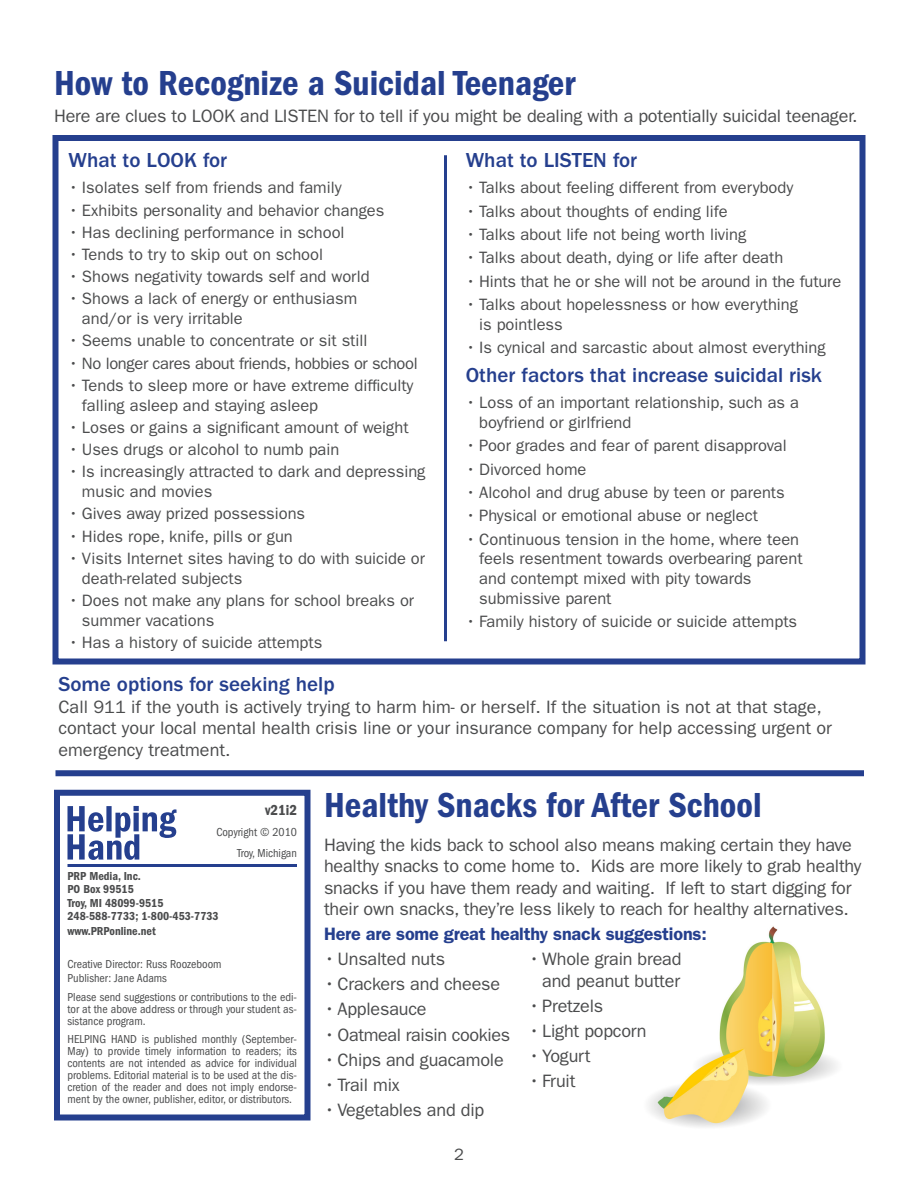
<style>
.page{position:relative;width:918px;height:1188px;background:#fff}
.page>*{position:absolute;margin:0;border:0;box-sizing:border-box;transform-origin:0 0}
.article_title{font:600 condensed 36px "Franklin Gothic";color:#253f8e}
.t1{font:500 21px "Franklin Gothic";color:#253f8e}
.t2{font:18px/21.6px "Franklin Gothic";letter-spacing:-.01em;color:#4b4c4d}
.t3{font:600 18px "Franklin Gothic";letter-spacing:-.01em;color:#253f8e}
.t4{font:16.5px/19.8px "Franklin Gothic";color:#4b4c4d}
.t5{font:16.5px "Franklin Gothic";letter-spacing:-.02em;color:#4b4c4d}
.t6{font:600 condensed 15px "Franklin Gothic";color:#4b4c4d}
.t7{font:condensed 12px/12px "Franklin Gothic";color:#4b4c4d;text-align:justify}
.t8{font:600 condensed 12px "Franklin Gothic";color:#4b4c4d}
</style>
<div class="page">
<svg style="left:67px;top:806px;width:110px;height:54px"></svg>
<div style="left:54px;top:790px;width:256px;height:330px;border:6px solid #253f8e"></div>
<hr style="left:68px;top:864px;width:229px;height:3px;background:#253f8e">
<div style="left:56px;top:770px;width:808px;height:6px;background:#253f8e"></div>
<img style="left:649px;top:926px;width:188px;height:201px">
<div style="left:52px;top:135px;width:814px;height:529px;border:6px solid #253f8e"></div>
<hr style="left:444px;top:155px;width:3px;height:486px;background:#253f8e">
<p class="article_title" style="left:54px;top:62px;width:523px">How to Recognize a Suicidal Teenager</p>
<p class="t2" style="left:54px;top:105px;width:805px">Here are clues to LOOK and LISTEN for to tell if you might be dealing with a potentially suicidal teenager.</p>
<p class="t1" style="left:68px;top:148px;width:160px">What to LOOK for</p>
<p class="t4" style="left:68px;top:178px;width:275px">• Isolates self from friends and family</p>
<p class="t4" style="left:68px;top:200px;width:317px">• Exhibits personality and behavior changes</p>
<p class="t4" style="left:68px;top:222px;width:278px">• Has declining performance in school</p>
<p class="t4" style="left:68px;top:245px;width:256px">• Tends to try to skip out on school</p>
<p class="t4" style="left:68px;top:267px;width:303px">• Shows negativity towards self and world</p>
<p class="t4" style="left:82px;top:289px;width:277px;text-indent:-14px">• Shows a lack of energy or enthusiasm and/or is very irritable</p>
<p class="t4" style="left:68px;top:331px;width:300px">• Seems unable to concentrate or sit still</p>
<p class="t5" style="left:68px;top:354px;width:351px">• No longer cares about friends, hobbies or school</p>
<p class="t4" style="left:82px;top:376px;width:333px;text-indent:-14px">• Tends to sleep more or have extreme difficulty falling asleep and staying asleep</p>
<p class="t4" style="left:68px;top:418px;width:342px">• Loses or gains a significant amount of weight</p>
<p class="t4" style="left:68px;top:440px;width:272px">• Uses drugs or alcohol to numb pain</p>
<p class="t4" style="left:82px;top:462px;width:345px;text-indent:-14px">• Is increasingly attracted to dark and depressing music and movies</p>
<p class="t4" style="left:68px;top:504px;width:238px">• Gives away prized possessions</p>
<p class="t4" style="left:68px;top:526px;width:226px">• Hides rope, knife, pills or gun</p>
<p class="t4" style="left:82px;top:549px;width:345px;text-indent:-14px">• Visits Internet sites having to do with suicide or death-related subjects</p>
<p class="t4" style="left:82px;top:591px;width:334px;text-indent:-14px">• Does not make any plans for school breaks or summer vacations</p>
<p class="t4" style="left:68px;top:633px;width:255px">• Has a history of suicide attempts</p>
<p class="t1" style="left:466px;top:148px;width:173px">What to LISTEN for</p>
<p class="t4" style="left:466px;top:178px;width:329px">• Talks about feeling different from everybody</p>
<p class="t4" style="left:466px;top:201px;width:263px">• Talks about thoughts of ending life</p>
<p class="t4" style="left:466px;top:225px;width:282px">• Talks about life not being worth living</p>
<p class="t4" style="left:466px;top:248px;width:319px">• Talks about death, dying or life after death</p>
<p class="t4" style="left:466px;top:271px;width:377px">• Hints that he or she will not be around in the future</p>
<p class="t4" style="left:479px;top:294px;width:320px;text-indent:-14px">• Talks about hopelessness or how everything is pointless</p>
<p class="t4" style="left:466px;top:338px;width:361px">• Is cynical and sarcastic about almost everything</p>
<p class="t1" style="left:466px;top:363px;width:358px">Other factors that increase suicidal risk</p>
<p class="t4" style="left:479px;top:393px;width:321px;text-indent:-14px">• Loss of an important relationship, such as a boyfriend or girlfriend</p>
<p class="t4" style="left:466px;top:436px;width:323px">• Poor grades and fear of parent disapproval</p>
<p class="t4" style="left:466px;top:459px;width:122px">• Divorced home</p>
<p class="t4" style="left:466px;top:483px;width:321px">• Alcohol and drug abuse by teen or parents</p>
<p class="t4" style="left:466px;top:506px;width:294px">• Physical or emotional abuse or neglect</p>
<p class="t4" style="left:479px;top:529px;width:325px;text-indent:-14px">• Continuous tension in the home, where teen feels resentment towards overbearing parent and contempt mixed with pity towards submissive parent</p>
<p class="t4" style="left:466px;top:612px;width:333px">• Family history of suicide or suicide attempts</p>
<p class="t1" style="left:58px;top:672px;width:281px">Some options for seeking help  </p>
<p class="t2" style="left:58px;top:696px;width:775px">Call 911 if the youth is actively trying to harm him- or herself. If the situation is not at that stage, contact your local mental health crisis line or your insurance company for help accessing urgent or emergency treatment.</p>
<p class="article_title" style="left:324px;top:784px;width:439px">Healthy Snacks for After School</p>
<p class="t6" style="left:265px;top:801px;width:33px">v21i2</p>
<p class="t7" style="left:216px;top:826px;width:82px">Copyright © 2010</p>
<p class="t7" style="left:237px;top:847px;width:61px">Troy, Michigan</p>
<p class="t2" style="left:324px;top:834px;width:539px">Having the kids back to school also means making certain they have healthy snacks to come home to. Kids are more likely to grab healthy snacks if you have them ready and waiting. If left to start digging for their own snacks, they’re less likely to reach for healthy alternatives.</p>
<p class="t3" style="left:324px;top:924px;width:384px">Here are some great healthy snack suggestions:</p>
<p class="t8" style="left:68px;top:869px;width:75px">PRP Media, Inc.</p>
<p class="t8" style="left:68px;top:882px;width:68px">PO Box 99515</p>
<p class="t8" style="left:68px;top:896px;width:98px">Troy, MI 48099-9515</p>
<p class="t8" style="left:68px;top:909px;width:153px">248-588-7733; 1-800-453-7733</p>
<p class="t8" style="left:68px;top:924px;width:90px">www.PRPonline.net</p>
<p class="t7" style="left:68px;top:958px;width:156px;line-height:13.5px">Creative Director: Russ Roozeboom<br>Publisher: Jane Adams</p>
<p class="t7" style="left:68px;top:991px;width:231px">Please send suggestions or contributions to the edi&shy;tor at the above address or through your student as&shy;sistance program.</p>
<p class="t7" style="left:68px;top:1034px;width:231px">HELPING HAND is published monthly (September-May) to provide timely information to readers; its contents are not intended as advice for individual problems. Editorial material is to be used at the dis&shy;cretion of the reader and does not imply endorse&shy;ment by the owner, publisher, editor, or distributors.</p>
<p class="t2" style="left:324px;top:948px;width:123px">• Unsalted nuts</p>
<p class="t2" style="left:324px;top:974px;width:178px">• Crackers and cheese</p>
<p class="t2" style="left:324px;top:999px;width:104px">• Applesauce</p>
<p class="t2" style="left:324px;top:1024px;width:188px">• Oatmeal raisin cookies</p>
<p class="t2" style="left:324px;top:1049px;width:181px">• Chips and guacamole</p>
<p class="t2" style="left:324px;top:1074px;width:77px">• Trail mix</p>
<p class="t2" style="left:324px;top:1099px;width:162px">• Vegetables and dip</p>
<p class="t2" style="left:529px;top:948px;width:154px;text-align:right">• Whole grain bread and peanut butter</p>
<p class="t2" style="left:529px;top:995px;width:76px">• Pretzels</p>
<p class="t2" style="left:529px;top:1020px;width:119px">• Light popcorn</p>
<p class="t2" style="left:529px;top:1045px;width:63px">• Yogurt</p>
<p class="t2" style="left:529px;top:1071px;width:48px">• Fruit</p>
<p class="t4" style="left:454px;top:1144px;width:11px">2</p>
</div>
